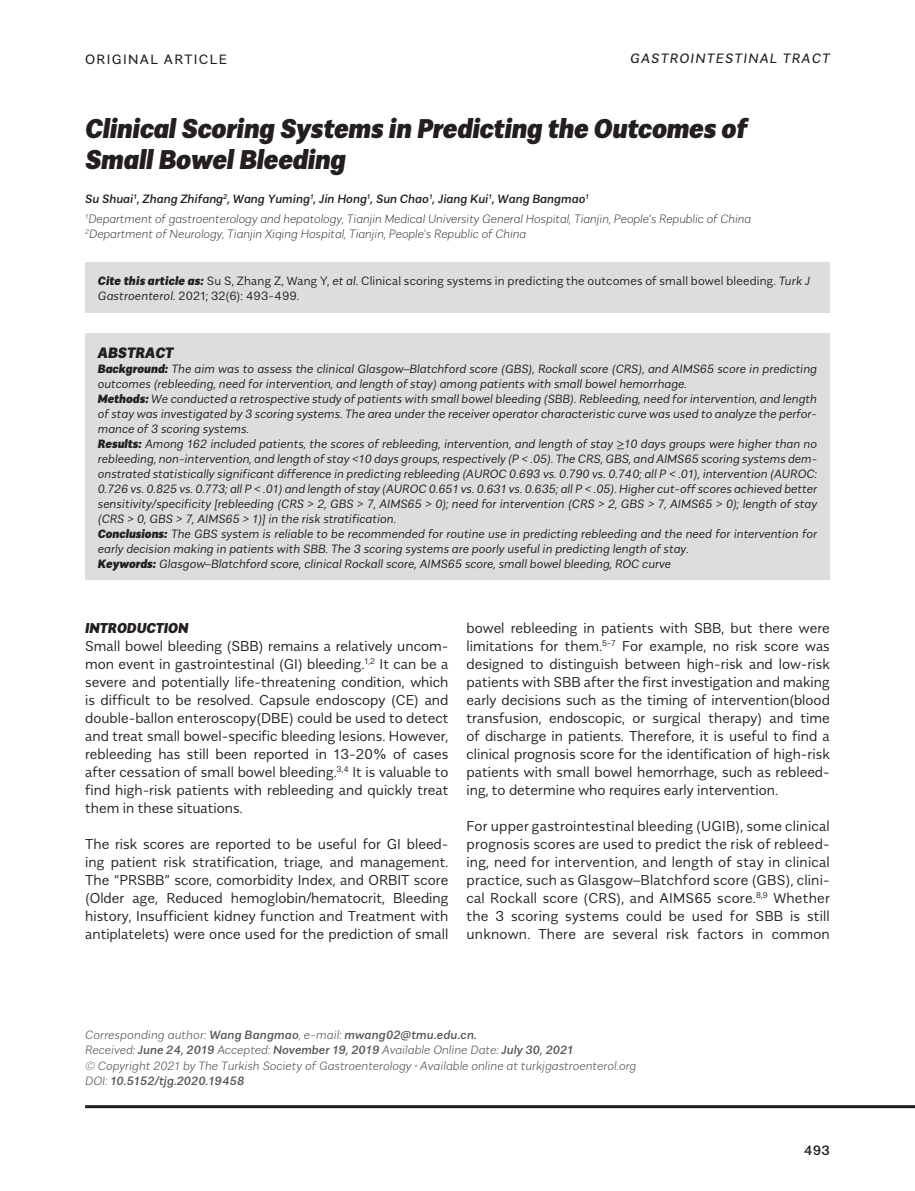
<style>
.page{position:relative;width:915px;height:1191px;background:#fff}
.page>*{position:absolute;margin:0;border:0;box-sizing:border-box;transform-origin:0 0}
.t1{font:italic 900 27px/31.5px "Alergia Normal";letter-spacing:-.01em;color:#231f20}
.t2{font:italic 900 15px "Alergia Normal";color:#231f20}
.t3{font:300 14.25px/18px "Alergia Normal";color:#231f20;text-align:justify}
.t4{font:italic 900 14.25px "Alergia Normal";color:#231f20}
.t5{font:italic 13.5px "Alergia Normal";letter-spacing:.09em;color:#231f20}
.t6{font:13.5px "Alergia Normal";letter-spacing:.1em;color:#231f20}
.t7{font:500 13.5px "Alergia Normal";color:#231f20}
.t8{font:italic 300 12px/15px "Alergia Normal";color:#231f20}
.t9{font:italic 300 expanded 12px/19.5px "Alergia Normal";color:#231f20}
.t10{font:italic 500 12px/15px "Alergia Normal";letter-spacing:.005em;color:#57585a}
.t11{font:300 12px/15px "Alergia Normal";letter-spacing:.015em;color:#231f20}
.t12{font:italic 200 12px "Alergia Normal";color:#57585a}
.s1{font-weight:500;font-stretch:normal}
.s2{font-weight:900;font-style:italic}
.s3{font-style:italic}
.s4{font-weight:900}
.s5{font-family:"STIX General";font-weight:400;font-style:normal}
.s6{font-weight:200}
</style>
<div class="page">
<hr style="left:85px;top:1105px;width:829px;height:3px;background:#231f20">
<div style="left:85px;top:263px;width:744px;height:50px;background:#dcdddf"></div>
<div style="left:85px;top:333px;width:744px;height:37px;background:#dcdddf"></div>
<div style="left:85px;top:351px;width:744px;height:48px;background:#dcdddf"></div>
<div style="left:85px;top:381px;width:744px;height:63px;background:#dcdddf"></div>
<div style="left:85px;top:426px;width:744px;height:108px;background:#dcdddf"></div>
<div style="left:85px;top:516px;width:744px;height:48px;background:#dcdddf"></div>
<div style="left:85px;top:546px;width:744px;height:33px;background:#dcdddf"></div>
<p class="t6" style="left:85px;top:48px;width:143px">ORIGINAL ARTICLE</p>
<p class="t5" style="left:629px;top:48px;width:201px">GASTROINTESTINAL TRACT</p>
<h1 class="t1" style="left:85px;top:110px;width:663px">Clinical Scoring Systems in Predicting the Outcomes of<br>Small Bowel Bleeding</h1>
<p class="t9" style="left:85px;top:188px;width:667px"><span class="s1">Su Shuai</span><sup>1</sup><span class="s1">, Zhang Zhifang</span><sup>2</sup><span class="s1">, Wang Yuming</span><sup>1</sup><span class="s1">, Jin Hong</span><sup>1</sup><span class="s1">, Sun Chao</span><sup>1</sup><span class="s1">, Jiang Kui</span><sup>1</sup><span class="s1">, Wang Bangmao</span><sup>1<br></sup><sup>1</sup>Department of gastroenterology and hepatology, Tianjin Medical University General Hospital, Tianjin, People’s Republic of China</p>
<p class="t9" style="left:85px;top:223px;width:442px"><sup>2</sup>Department of Neurology, Tianjin Xiqing Hospital, Tianjin, People’s Republic of China</p>
<p class="t11" style="left:98px;top:272px;width:713px"><span class="s2">Cite this article as:</span> Su S, Zhang Z, Wang Y, <span class="s3">et al</span>. Clinical scoring systems in predicting the outcomes of small bowel bleeding. <span class="s3">Turk J<br>Gastroenterol.</span> 2021; 32(6): 493-499.</p>
<p class="t2" style="left:98px;top:340px;width:77px">ABSTRACT</p>
<p class="t8" style="left:98px;top:360px;width:720px"><span class="s4">Background:</span> The aim was to assess the clinical Glasgow–Blatchford score (GBS), Rockall score (CRS), and AIMS65 score in predicting outcomes (rebleeding, need for intervention, and length of stay) among patients with small bowel hemorrhage.<br><span class="s4">Methods:</span> We conducted a retrospective study of patients with small bowel bleeding (SBB). Rebleeding, need for intervention, and length of stay was investigated by 3 scoring systems. The area under the receiver operator characteristic curve was used to analyze the perfor&shy;mance of 3 scoring systems.<br><span class="s4">Results:</span> Among 162 included patients, the scores of rebleeding, intervention, and length of stay <span class="s5">≥</span>10 days groups were higher than no rebleeding, non-intervention, and length of stay &lt;10 days groups, respectively (P &lt; .05). The CRS, GBS, and AIMS65 scoring systems dem&shy;onstrated statistically significant difference in predicting rebleeding (AUROC 0.693 vs. 0.790 vs. 0.740; all P &lt; .01), intervention (AUROC:<br>0.726 vs. 0.825 vs. 0.773; all P &lt; .01) and length of stay (AUROC 0.651 vs. 0.631 vs. 0.635; all P &lt; .05). Higher cut-off scores achieved better sensitivity/specificity [rebleeding (CRS &gt; 2, GBS &gt; 7, AIMS65 &gt; 0); need for intervention (CRS &gt; 2, GBS &gt; 7, AIMS65 &gt; 0); length of stay (CRS &gt; 0, GBS &gt; 7, AIMS65 &gt; 1)] in the risk stratification.<br><span class="s4">Conclusions:</span> The GBS system is reliable to be recommended for routine use in predicting rebleeding and the need for intervention for early decision making in patients with SBB. The 3 scoring systems are poorly useful in predicting length of stay.<br><span class="s4">Keywords:</span> Glasgow–Blatchford score, clinical Rockall score, AIMS65 score, small bowel bleeding, ROC curve</p>
<p class="t4" style="left:85px;top:616px;width:105px">INTRODUCTION</p>
<p class="t3" style="left:85px;top:635px;width:365px">Small bowel bleeding (SBB) remains a relatively uncom&shy;mon event in gastrointestinal (GI) bleeding.<sup>1,2</sup> It can be a severe and potentially life-threatening condition, which is difficult to be resolved. Capsule endoscopy (CE) and double-ballon enteroscopy(DBE) could be used to detect and treat small bowel-specific bleeding lesions. However, rebleeding has still been reported in 13-20% of cases after cessation of small bowel bleeding.<sup>3,4</sup> It is valuable to find high-risk patients with rebleeding and quickly treat them in these situations.</p>
<p class="t3" style="left:85px;top:833px;width:365px">The risk scores are reported to be useful for GI bleed&shy;ing patient risk stratification, triage, and management.<br>The “PRSBB” score, comorbidity Index, and ORBIT score (Older age, Reduced hemoglobin/hematocrit, Bleeding history, Insufficient kidney function and Treatment with antiplatelets) were once used for the prediction of small</p>
<p class="t3" style="left:466px;top:617px;width:365px">bowel rebleeding in patients with SBB, but there were limitations for them.<sup>5-7</sup> For example, no risk score was designed to distinguish between high-risk and low-risk patients with SBB after the first investigation and making early decisions such as the timing of intervention(blood transfusion, endoscopic, or surgical therapy) and time of discharge in patients. Therefore, it is useful to find a clinical prognosis score for the identification of high-risk patients with small bowel hemorrhage, such as rebleed&shy;ing, to determine who requires early intervention.</p>
<p class="t3" style="left:466px;top:815px;width:365px">For upper gastrointestinal bleeding (UGIB), some clinical prognosis scores are used to predict the risk of rebleed&shy;ing, need for intervention, and length of stay in clinical practice, such as Glasgow–Blatchford score (GBS), clini&shy;cal Rockall score (CRS), and AIMS65 score.<sup>8,9</sup> Whether the 3 scoring systems could be used for SBB is still unknown. There are several risk factors in common</p>
<p class="t10" style="left:85px;top:1026px;width:489px"><span class="s6">Corresponding author:</span> Wang Bangmao<span class="s6">, e-mail:</span> mwang02@tmu.edu.cn.<br><span class="s6">Received:</span> June 24, 2019 <span class="s6">Accepted:</span> November 19, 2019 <span class="s6">Available Online Date:</span> July 30, 2021</p>
<p class="t12" style="left:85px;top:1056px;width:552px">© Copyright 2021 by The Turkish Society of Gastroenterology • Available online at turkjgastroenterol.org</p>
<p class="t10" style="left:85px;top:1072px;width:160px"><span class="s6">DOI:</span> 10.5152/tjg.2020.19458</p>
<p class="t7" style="left:803px;top:1139px;width:27px">493</p>
</div>
